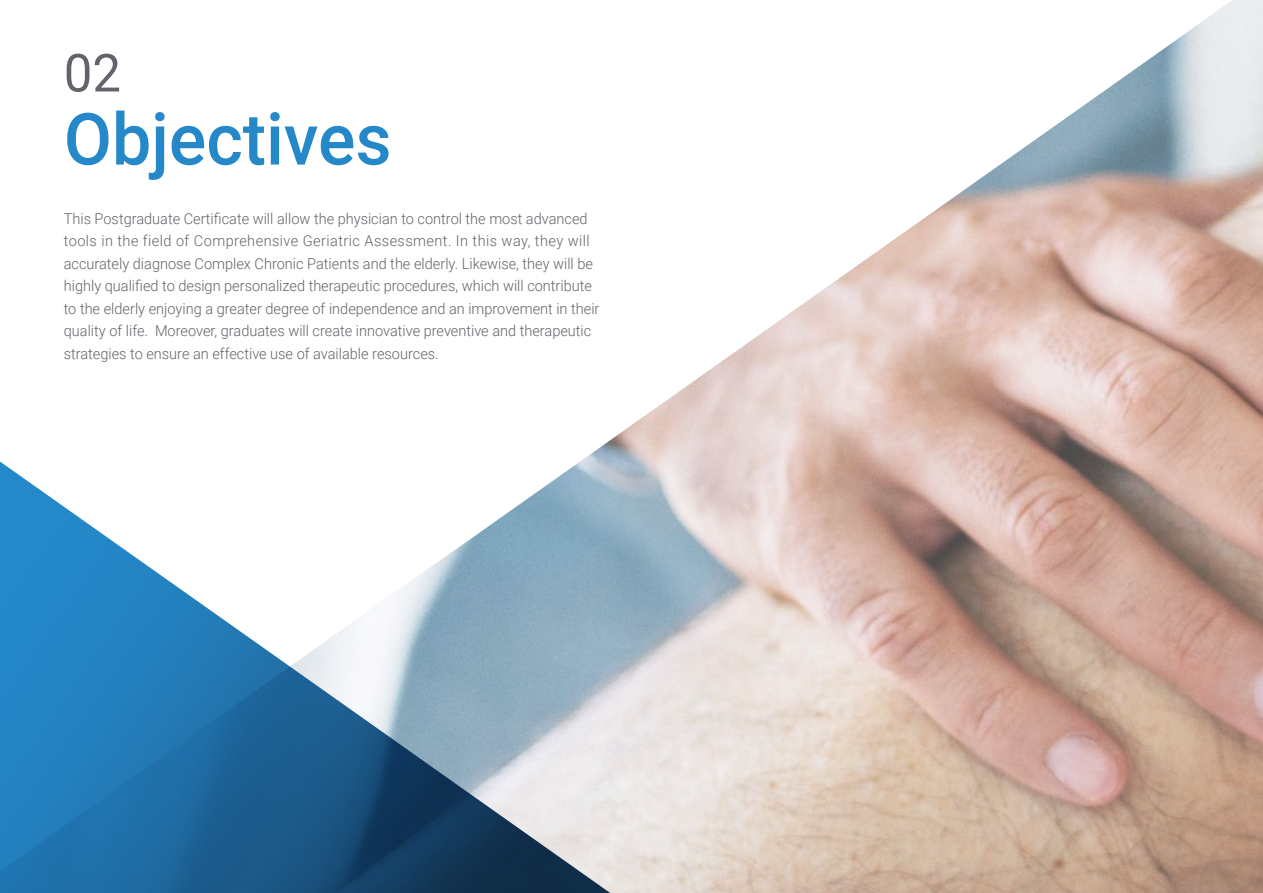
<style>
.page{position:relative;width:1263px;height:893px;background:#fff}
.page>*{position:absolute;margin:0;border:0;box-sizing:border-box;transform-origin:0 0}
.t1{font:500 72px "Roboto";color:#2488c9}
.t2{font:52.5px "Roboto";color:#61646a}
.t3{font:300 15px/22.5px "Roboto";color:#61646a}
</style>
<div class="page">
<img style="left:602px;top:0;width:661px;height:893px">
<svg style="left:0;top:446px;width:640px;height:447px"></svg>
<h2 class="t2" style="left:64px;top:36px;width:59px">02</h2>
<h1 class="t1" style="left:64px;top:89px;width:329px">Objectives</h1>
<p class="t3" style="left:64px;top:207px;width:537px">This Postgraduate Certificate will allow the physician to control the most advanced tools in the field of Comprehensive Geriatric Assessment. In this way, they will accurately diagnose Complex Chronic Patients and the elderly. Likewise, they will be highly qualified to design personalized therapeutic procedures, which will contribute to the elderly enjoying a greater degree of independence and an improvement in their quality of life. Moreover, graduates will create innovative preventive and therapeutic strategies to ensure an effective use of available resources.</p>
</div>
